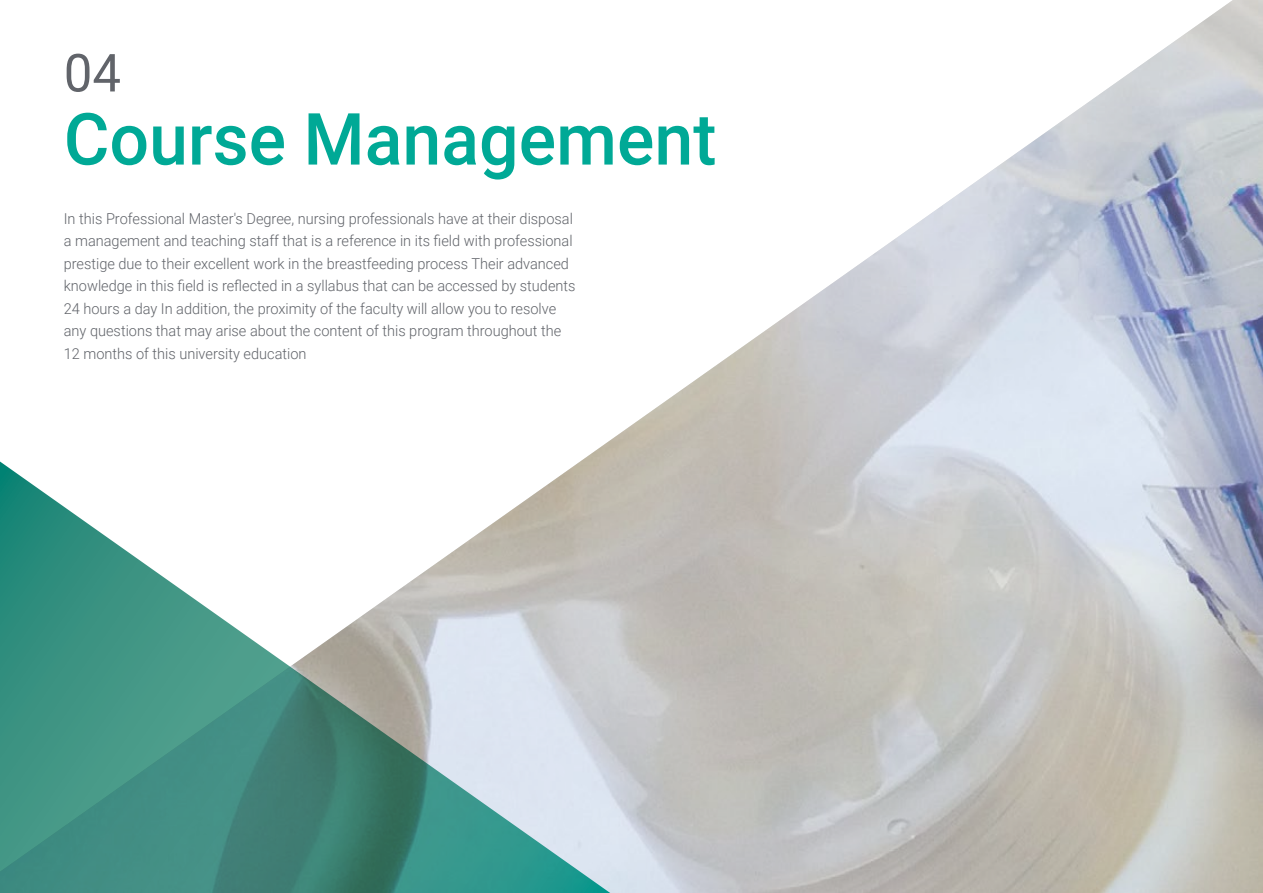
<style>
.page{position:relative;width:1263px;height:893px;background:#fff}
.page>*{position:absolute;margin:0;border:0;box-sizing:border-box;transform-origin:0 0}
.t1{font:500 72px "Roboto";color:#00a996}
.t2{font:52.5px "Roboto";color:#61646a}
.t3{font:300 15px/22.5px "Roboto";color:#61646a}
</style>
<div class="page">
<img style="left:602px;top:0;width:661px;height:893px">
<svg style="left:0;top:446px;width:640px;height:447px"></svg>
<h2 class="t2" style="left:64px;top:36px;width:59px">04</h2>
<h1 class="t1" style="left:64px;top:89px;width:654px">Course Management</h1>
<p class="t3" style="left:64px;top:207px;width:513px">In this Professional Master's Degree, nursing professionals have at their disposal a management and teaching staff that is a reference in its field with professional prestige due to their excellent work in the breastfeeding process Their advanced knowledge in this field is reflected in a syllabus that can be accessed by students 24 hours a day In addition, the proximity of the faculty will allow you to resolve any questions that may arise about the content of this program throughout the 12 months of this university education</p>
</div>
